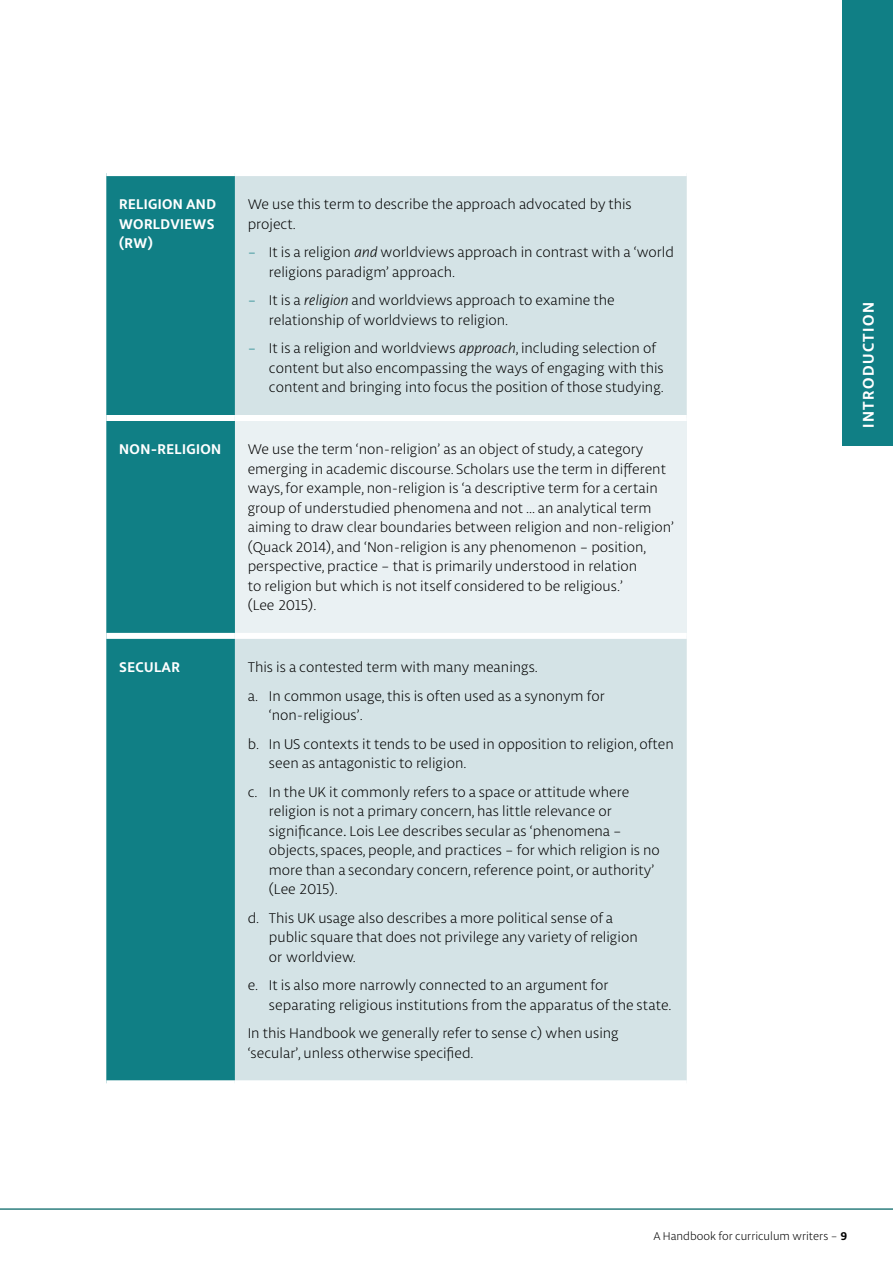
<style>
.page{position:relative;width:893px;height:1263px;background:#fff}
.page>*{position:absolute;margin:0;border:0;box-sizing:border-box;transform-origin:0 0}
.t1{font:700 16.5px "Libertad";letter-spacing:.085em;color:#fff}
.t2{font:300 15px/19.5px "Libertad";color:#000}
.t3{font:700 15px/19.5px "Libertad";letter-spacing:.025em;color:#fff;text-align:justify}
.t4{font:300 12px "Libertad";color:#000}
.s1{color:#107f85}
.s2{font-style:italic}
.s3{font-size:18px}
.s4{font-weight:700}
</style>
<div class="page">
<div style="left:106px;top:176px;width:129px;height:904px;background:#107f85"></div>
<div style="left:235px;top:176px;width:452px;height:904px;background:#d4e3e6"></div>
<div style="left:235px;top:418px;width:452px;height:218px;background:#eaf1f3"></div>
<div style="left:106px;top:415px;width:129px;height:6px;background:#fff"></div>
<div style="left:235px;top:415px;width:452px;height:6px;background:#fff"></div>
<div style="left:106px;top:633px;width:129px;height:6px;background:#fff"></div>
<div style="left:235px;top:633px;width:452px;height:6px;background:#fff"></div>
<div style="left:842px;top:0;width:51px;height:446px;background:#107f85"></div>
<hr style="left:0;top:1208px;width:893px;height:2px;background:#4e9292">
<p class="t3" style="left:119px;top:194px;width:98px">RELIGION AND WORLDVIEWS (RW)</p>
<p class="t2" style="left:248px;top:195px;width:386px">We use this term to describe the approach advocated by this project.</p>
<p class="t2" style="left:269px;top:243px;width:407px;text-indent:-21px"><span class="s1">–</span> It is a religion <span class="s2">and</span> worldviews approach in contrast with a ‘world religions paradigm’ approach.</p>
<p class="t2" style="left:269px;top:291px;width:347px;text-indent:-21px"><span class="s1">–</span> It is a <span class="s2">religion</span> and worldviews approach to examine the relationship of worldviews to religion.</p>
<p class="t2" style="left:269px;top:339px;width:396px;text-indent:-21px"><span class="s1">–</span> It is a religion and worldviews <span class="s2">approach</span>, including selection of content but also encompassing the ways of engaging with this content and bringing into focus the position of those studying.</p>
<p class="t3" style="left:119px;top:439px;width:103px">NON-RELIGION</p>
<p class="t2" style="left:248px;top:439px;width:428px">We use the term ‘non-religion’ as an object of study, a category emerging in academic discourse. Scholars use the term in different ways, for example, non-religion is ‘a descriptive term for a certain group of understudied phenomena and not ... an analytical term aiming to draw clear boundaries between religion and non-religion’ (Quack 2014), and ‘Non-religion is any phenomenon – position, perspective, practice – that is primarily understood in relation<br>to religion but which is not itself considered to be religious.’<br>(Lee 2015).</p>
<p class="t3" style="left:119px;top:657px;width:62px">SECULAR</p>
<p class="t2" style="left:248px;top:653px;width:359px;line-height:28.5px">This is a contested term with many meanings.<br>a. In common usage, this is often used as a synonym for</p>
<p class="t2" style="left:248px;top:701px;width:428px;line-height:28.5px;text-indent:21px">‘non-religious’.<br>b. In US contexts it tends to be used in opposition to religion, often</p>
<p class="t2" style="left:248px;top:749px;width:383px;line-height:28.5px;text-indent:21px">seen as antagonistic to religion.<br>c. In the UK it commonly refers to a space or attitude where</p>
<p class="t2" style="left:269px;top:801px;width:392px">religion is not a primary concern, has little relevance or significance<span class="s3">.</span> Lois Lee describes secular as ‘phenomena – objects, spaces, people, and practices – for which religion is no more than a secondary concern, reference point, or authority’ (Lee 2015).</p>
<p class="t2" style="left:269px;top:908px;width:370px;text-indent:-21px">d. This UK usage also describes a more political sense of a public square that does not privilege any variety of religion or worldview.</p>
<p class="t2" style="left:269px;top:975px;width:404px;text-indent:-21px">e. It is also more narrowly connected to an argument for separating religious institutions from the apparatus of the state.</p>
<p class="t2" style="left:248px;top:1023px;width:373px">In this Handbook we generally refer to sense c) when using ‘secular’, unless otherwise specified.</p>
<p class="t1" style="left:857px;top:428px;width:127px;rotate:-90deg">INTRODUCTION</p>
<p class="t4" style="left:653px;top:1229px;width:195px">A Handbook for curriculum writers – <span class="s4">9</span></p>
</div>
